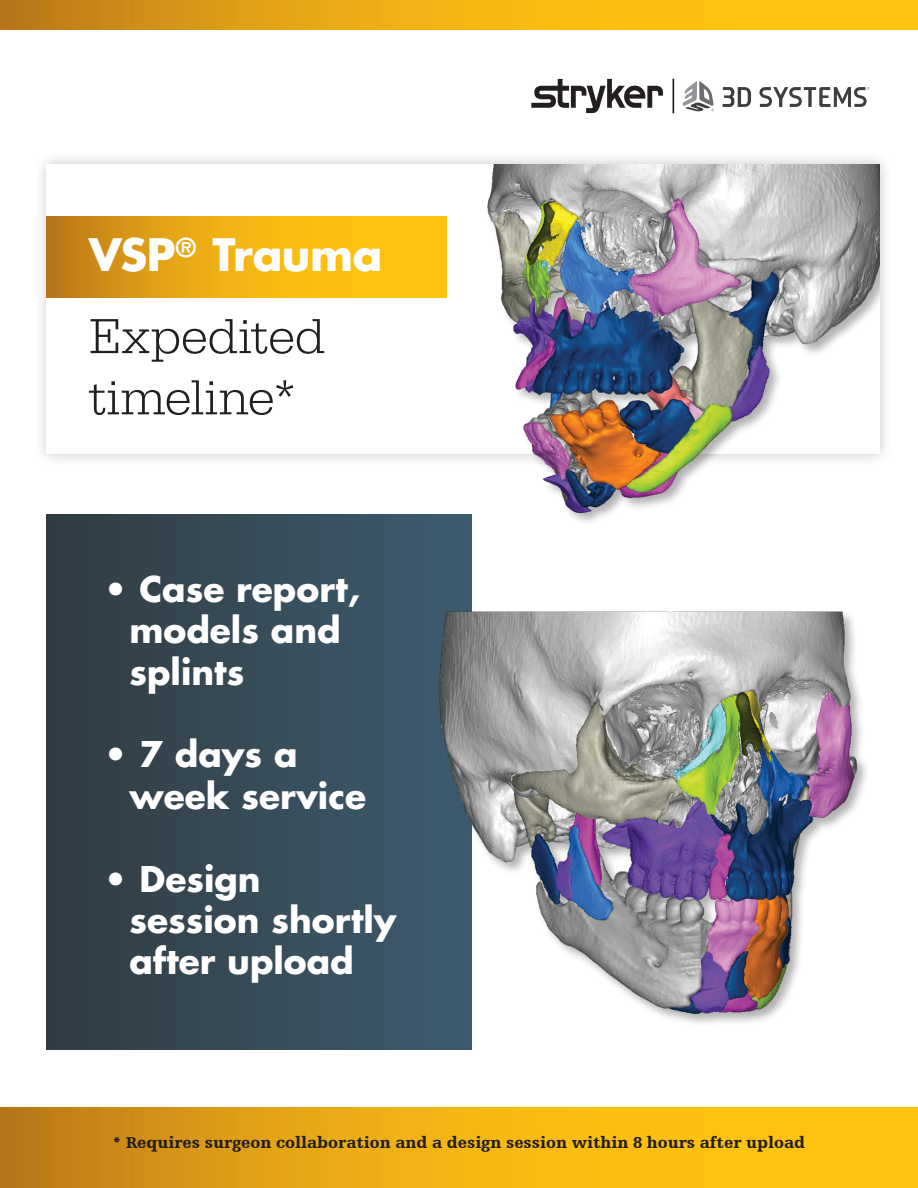
<style>
.page{position:relative;width:918px;height:1188px;background:#fff}
.page>*{position:absolute;margin:0;border:0;box-sizing:border-box;transform-origin:0 0}
.t1{font:300 51px "URW Egyptienne TOT";letter-spacing:-.005em;color:#231f20}
.t2{font:700 43.5px "Futura For Stryker";letter-spacing:-.01em;color:#fff}
.Subhead_Futura_Bold{font:700 34.5px/41.4px "Futura For Stryker";color:#fff}
.Subhead_Futura_Bold-2{font:900 16.5px "Humanist Slabserif 712 BT";color:#231f20}
</style>
<div class="page">
<div style="left:33px;top:151px;width:860px;height:316px;background:#231f20;opacity:.25"></div>
<div style="left:47px;top:164px;width:833px;height:290px;background:#fff"></div>
<svg style="left:0;top:1107px;width:918px;height:81px;background:#eaab13"></svg>
<svg style="left:46px;top:216px;width:400px;height:81px;background:#eaab13"></svg>
<hr style="left:673px;top:79px;width:1px;height:34px;background:#211d1e">
<svg style="left:531px;top:79px;width:132px;height:34px"></svg>
<svg style="left:723px;top:87px;width:28px;height:20px"></svg>
<svg style="left:759px;top:87px;width:110px;height:20px"></svg>
<svg style="left:683px;top:81px;width:31px;height:31px"></svg>
<div style="left:46px;top:515px;width:426px;height:534px;background:linear-gradient(to right,#303c41,#3d5b70)"></div>
<img style="left:475px;top:164px;width:405px;height:358px">
<img style="left:417px;top:608px;width:450px;height:442px">
<svg style="left:0;top:0;width:918px;height:30px;background:#eaac13"></svg>
<p class="t2" style="left:89px;top:226px;width:295px">VSP<sup>®</sup> Trauma</p>
<p class="t1" style="left:89px;top:307px;width:237px">Expedited</p>
<p class="t1" style="left:89px;top:368px;width:211px">timeline*</p>
<p class="Subhead_Futura_Bold" style="left:129px;top:568px;width:232px;text-indent:-26px">• Case report, models and splints</p>
<p class="Subhead_Futura_Bold" style="left:129px;top:733px;width:238px;text-indent:-26px">• 7 days a week service</p>
<p class="Subhead_Futura_Bold" style="left:129px;top:858px;width:269px;text-indent:-26px">• Design session shortly after upload</p>
<p class="Subhead_Futura_Bold-2" style="left:113px;top:1132px;width:694px">* Requires surgeon collaboration and a design session within 8 hours after upload</p>
</div>
